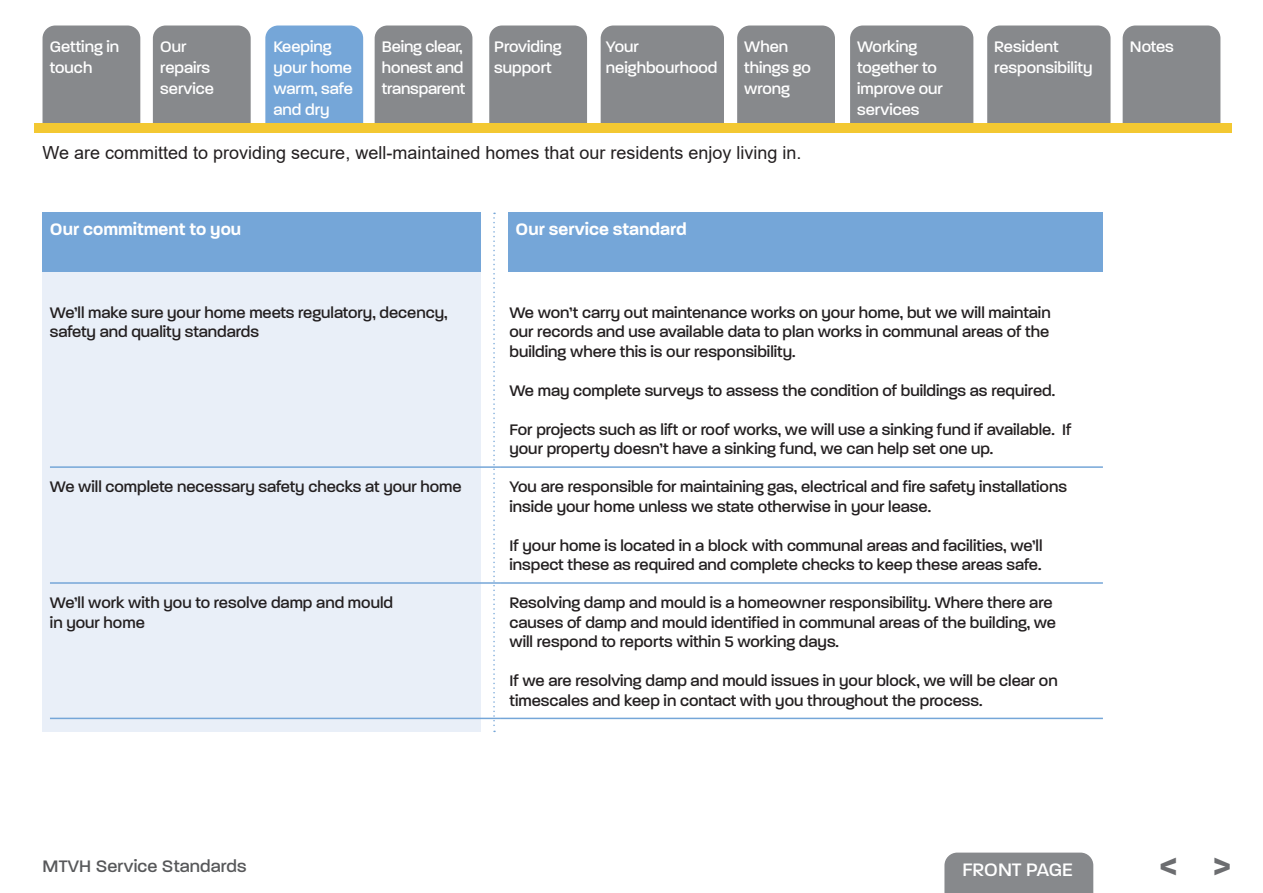
<style>
.page{position:relative;width:1263px;height:893px;background:#fff}
.page>*{position:absolute;margin:0;border:0;box-sizing:border-box;transform-origin:0 0}
.t1{font:700 33px "Paralucent";color:#6c6d70}
.t2{font:500 19.5px "Paralucent";color:#fff}
.t3{font:18px "Arial";color:#231f20}
.t4{font:600 18px "Paralucent";color:#fff}
.t5{font:500 18px "Paralucent";letter-spacing:.01em;color:#57585a}
.t6{font:500 16.5px/19.5px "Paralucent";color:#231f20}
.t7{font:500 16.5px/21px "Paralucent";color:#fff}
</style>
<div class="page">
<div style="left:43px;top:272px;width:437px;height:460px;background:#e9eff8"></div>
<div style="left:43px;top:213px;width:437px;height:59px;background:#75a6d8"></div>
<div style="left:508px;top:213px;width:595px;height:59px;background:#75a6d8"></div>
<svg style="left:493px;top:213px;width:2px;height:519px"></svg>
<hr style="left:50px;top:466px;width:451px;height:2px;background:#75a6d8">
<hr style="left:501px;top:466px;width:602px;height:2px;background:#75a6d8">
<hr style="left:50px;top:582px;width:451px;height:2px;background:#75a6d8">
<hr style="left:501px;top:582px;width:602px;height:2px;background:#75a6d8">
<hr style="left:50px;top:718px;width:451px;height:1px;background:#75a6d8">
<hr style="left:501px;top:718px;width:602px;height:1px;background:#75a6d8">
<div style="left:944px;top:853px;width:149px;height:40px;background:#87898c"></div>
<div style="left:987px;top:26px;width:123px;height:97px;background:#87898c"></div>
<div style="left:43px;top:26px;width:97px;height:97px;background:#87898c"></div>
<div style="left:153px;top:26px;width:98px;height:97px;background:#87898c"></div>
<div style="left:265px;top:26px;width:98px;height:97px;background:#75a6d8"></div>
<div style="left:375px;top:26px;width:97px;height:97px;background:#87898c"></div>
<div style="left:489px;top:26px;width:98px;height:97px;background:#87898c"></div>
<div style="left:601px;top:26px;width:123px;height:97px;background:#87898c"></div>
<div style="left:737px;top:26px;width:98px;height:97px;background:#87898c"></div>
<div style="left:850px;top:26px;width:123px;height:97px;background:#87898c"></div>
<div style="left:1123px;top:26px;width:97px;height:97px;background:#87898c"></div>
<div style="left:34px;top:123px;width:1198px;height:10px;background:#f3c832"></div>
<p class="t7" style="left:50px;top:36px;width:71px">Getting in touch</p>
<p class="t7" style="left:160px;top:36px;width:55px">Our repairs service</p>
<p class="t7" style="left:273px;top:36px;width:81px">Keeping your home warm, safe and dry</p>
<p class="t7" style="left:382px;top:36px;width:85px">Being clear, honest and transparent</p>
<p class="t7" style="left:494px;top:36px;width:69px">Providing support</p>
<p class="t7" style="left:606px;top:36px;width:113px">Your neighbourhood</p>
<p class="t7" style="left:744px;top:36px;width:68px">When things go wrong</p>
<p class="t7" style="left:857px;top:36px;width:87px">Working together to improve our services</p>
<p class="t7" style="left:1130px;top:36px;width:45px">Notes</p>
<p class="t7" style="left:994px;top:36px;width:100px">Resident responsibility</p>
<p class="t3" style="left:43px;top:140px;width:760px">We are committed to providing secure, well-maintained homes that our residents enjoy living in.</p>
<p class="t4" style="left:50px;top:218px;width:193px">Our commitment to you</p>
<p class="t4" style="left:516px;top:218px;width:173px">Our service standard</p>
<p class="t6" style="left:50px;top:303px;width:399px">We’ll make sure your home meets regulatory, decency, safety and quality standards</p>
<p class="t6" style="left:509px;top:303px;width:543px;text-align:justify">We won’t carry out maintenance works on your home, but we will maintain our records and use available data to plan works in communal areas of the building where this is our responsibility.</p>
<p class="t6" style="left:509px;top:381px;width:547px">We may complete surveys to assess the condition of buildings as required.</p>
<p class="t6" style="left:509px;top:420px;width:564px">For projects such as lift or roof works, we will use a sinking fund if available. If your property doesn’t have a sinking fund, we can help set one up.</p>
<p class="t6" style="left:50px;top:477px;width:413px">We will complete necessary safety checks at your home</p>
<p class="t6" style="left:509px;top:477px;width:559px">You are responsible for maintaining gas, electrical and fire safety installations inside your home unless we state otherwise in your lease.</p>
<p class="t6" style="left:509px;top:536px;width:535px">If your home is located in a block with communal areas and facilities, we’ll inspect these as required and complete checks to keep these areas safe.</p>
<p class="t6" style="left:50px;top:593px;width:345px">We’ll work with you to resolve damp and mould in your home</p>
<p class="t6" style="left:509px;top:593px;width:548px">Resolving damp and mould is a homeowner responsibility. Where there are causes of damp and mould identified in communal areas of the building, we will respond to reports within 5 working days.</p>
<p class="t6" style="left:509px;top:671px;width:550px">If we are resolving damp and mould issues in your block, we will be clear on timescales and keep in contact with you throughout the process.</p>
<p class="t5" style="left:43px;top:856px;width:205px">MTVH Service Standards</p>
<p class="t2" style="left:962px;top:858px;width:112px">FRONT PAGE</p>
<h1 class="t1" style="left:1212px;top:844px;width:21px">&gt;</h1>
</div>
